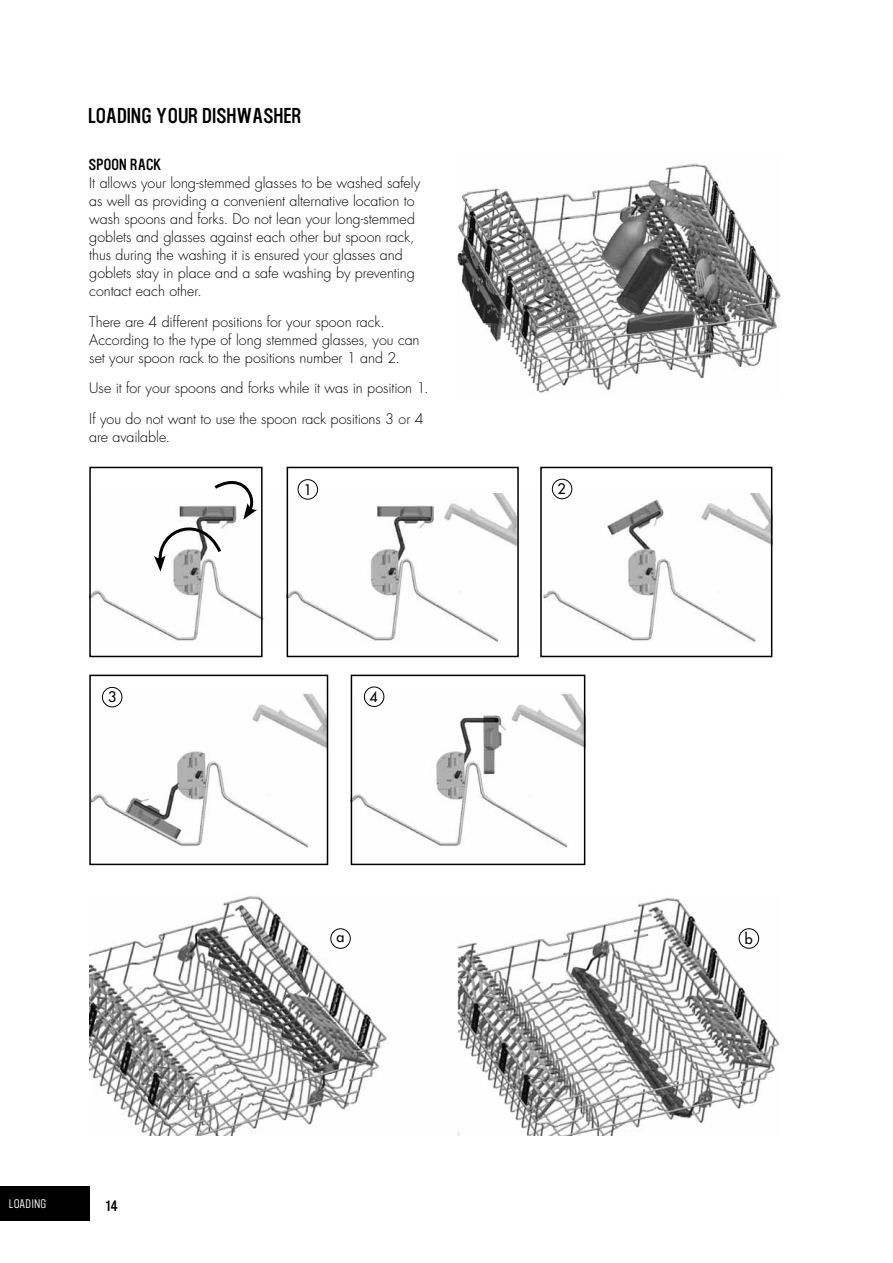
<style>
.page{position:relative;width:893px;height:1263px;background:#fff}
.page>*{position:absolute;margin:0;border:0;box-sizing:border-box;transform-origin:0 0}
.t1{font:21px "Westinghouse Gothic Bk";color:#000}
.t2{font:15.75px "Westinghouse Gothic Bk";color:#000}
.t3{font:15px "Westinghouse Gothic Bk";color:#000}
.t4{font:300 14.25px/18px "Futura LT";letter-spacing:-.005em;color:#000}
.t5{font:14.25px "Futura LT";color:#000}
.t6{font:12px "Westinghouse Gothic Lt";color:#fff}
</style>
<div class="page">
<div style="left:0;top:1186px;width:89px;height:34px;background:#000"></div>
<img style="left:92px;top:693px;width:233px;height:155px">
<div style="left:89px;top:675px;width:239px;height:190px;border:2px solid #000"></div>
<img style="left:354px;top:693px;width:228px;height:155px">
<div style="left:351px;top:675px;width:234px;height:190px;border:2px solid #000"></div>
<img style="left:457px;top:163px;width:324px;height:230px">
<img style="left:89px;top:896px;width:691px;height:240px">
<div style="left:331px;top:929px;width:19px;height:19px;background:#fff;border-radius:50%"></div>
<div style="left:330px;top:928px;width:21px;height:21px;border:1px solid #000;border-radius:50%"></div>
<div style="left:739px;top:929px;width:20px;height:19px;background:#fff;border-radius:50%"></div>
<div style="left:739px;top:928px;width:20px;height:21px;border:1px solid #000;border-radius:50%"></div>
<img style="left:92px;top:493px;width:677px;height:151px">
<svg style="left:154px;top:481px;width:104px;height:91px"></svg>
<div style="left:298px;top:480px;width:20px;height:19px;background:#fff;border-radius:50%"></div>
<div style="left:298px;top:479px;width:20px;height:21px;border:1px solid #000;border-radius:50%"></div>
<div style="left:102px;top:687px;width:20px;height:20px;background:#fff;border-radius:50%"></div>
<div style="left:102px;top:687px;width:20px;height:20px;border:1px solid #000;border-radius:50%"></div>
<div style="left:552px;top:479px;width:20px;height:20px;background:#fff;border-radius:50%"></div>
<div style="left:552px;top:479px;width:20px;height:20px;border:1px solid #000;border-radius:50%"></div>
<div style="left:364px;top:687px;width:20px;height:19px;background:#fff;border-radius:50%"></div>
<div style="left:364px;top:686px;width:20px;height:21px;border:1px solid #000;border-radius:50%"></div>
<div style="left:89px;top:467px;width:174px;height:190px;border:2px solid #000"></div>
<div style="left:287px;top:467px;width:232px;height:190px;border:2px solid #000"></div>
<div style="left:540px;top:467px;width:232px;height:190px;border:2px solid #000"></div>
<h1 class="t1" style="left:89px;top:105px;width:215px">LOADING YOUR DISHWASHER</h1>
<p class="t2" style="left:89px;top:156px;width:73px">SPOON RACK</p>
<p class="t4" style="left:89px;top:174px;width:333px">It allows your long-stemmed glasses to be washed safely as well as providing a convenient alternative location to wash spoons and forks. Do not lean your long-stemmed goblets and glasses against each other but spoon rack, thus during the washing it is ensured your glasses and goblets stay in place and a safe washing by preventing contact each other.</p>
<p class="t4" style="left:89px;top:313px;width:332px">There are 4 different positions for your spoon rack.<br>According to the type of long stemmed glasses, you can set your spoon rack to the positions number 1 and 2.</p>
<p class="t4" style="left:89px;top:373px;width:341px;line-height:30.8px">Use it for your spoons and forks while it was in position 1.<br>If you do not want to use the spoon rack positions 3 or 4</p>
<p class="t4" style="left:89px;top:428px;width:82px">are available.</p>
<p class="t5" style="left:108px;top:688px;width:10px">3</p>
<p class="t5" style="left:304px;top:480px;width:10px">1</p>
<p class="t5" style="left:370px;top:687px;width:10px">4</p>
<p class="t5" style="left:558px;top:480px;width:10px">2</p>
<p class="t5" style="left:336px;top:927px;width:9px">a</p>
<p class="t5" style="left:745px;top:929px;width:9px">b</p>
<p class="t6" style="left:9px;top:1197px;width:40px">LOADING</p>
<p class="t3" style="left:106px;top:1198px;width:13px">14</p>
</div>
